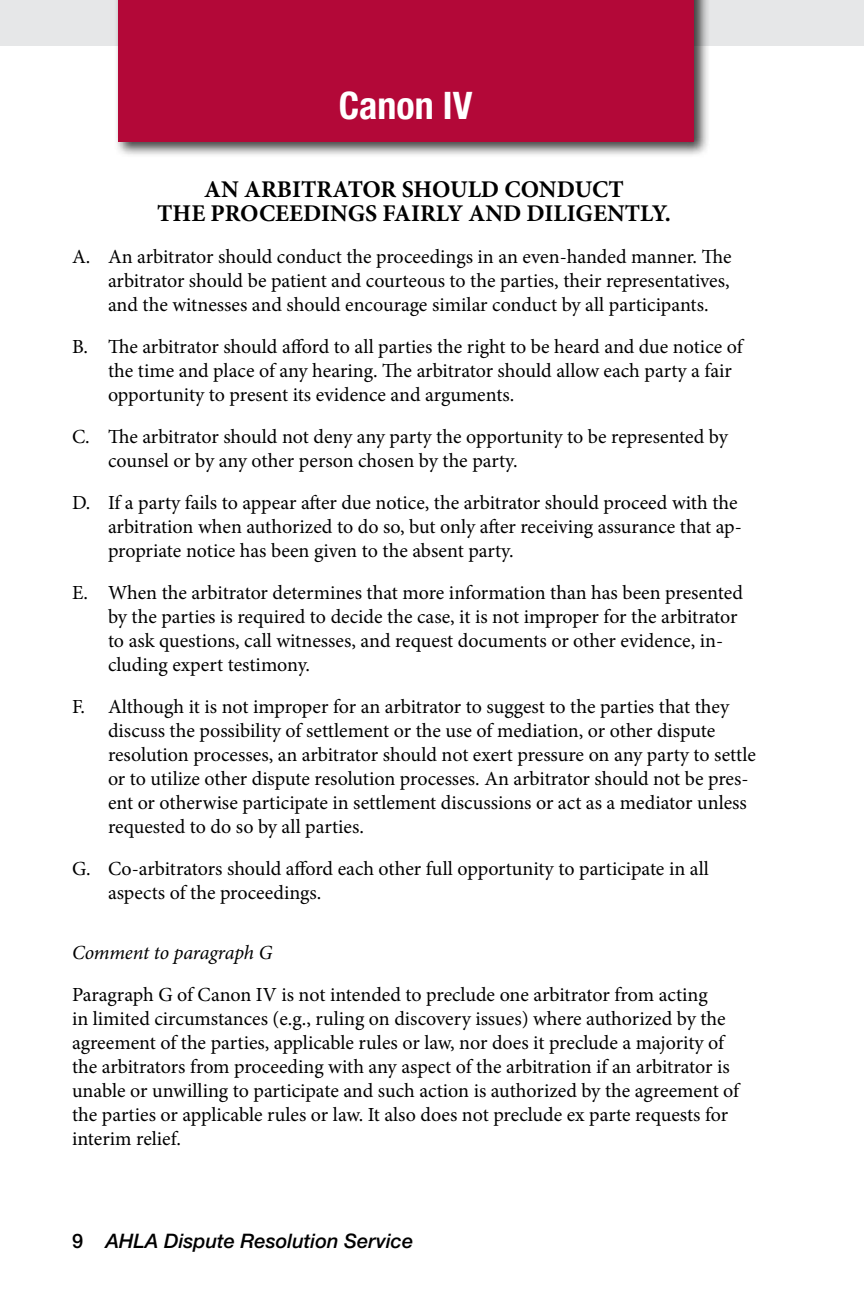
<style>
.page{position:relative;width:864px;height:1296px;background:#fff}
.page>*{position:absolute;margin:0;border:0;box-sizing:border-box;transform-origin:0 0}
.t1{font:700 condensed 38px "Helvetica Neue LT Std";color:#fff}
.t2{font:700 24px/24px "Minion Pro";color:#000;text-align:center}
.t3{font:20px/24px "Minion Pro";color:#000}
.t4{font:italic 500 20px "Helvetica Neue LT Std";color:#000}
.t5{font:italic 20px "Minion Pro";letter-spacing:-.01em;color:#000}
.s1{font-style:normal}
</style>
<div class="page">
<div style="left:0;top:0;width:864px;height:45px;background:#e6e7e8"></div>
<div style="left:114px;top:0;width:596px;height:158px;background:#000;opacity:.75"></div>
<div style="left:118px;top:0;width:576px;height:141px;background:#b30838"></div>
<h1 class="t1" style="left:339px;top:82px;width:135px">Canon IV</h1>
<p class="t2" style="left:157px;top:177px;width:515px">AN ARBITRATOR SHOULD CONDUCT<br>THE PROCEEDINGS FAIRLY AND DILIGENTLY.</p>
<p class="t3" style="left:108px;top:245px;width:625px;text-align:justify;text-indent:-36px">A. An arbitrator should conduct the proceedings in an even-handed manner. The arbitrator should be patient and courteous to the parties, their representatives, and the witnesses and should encourage similar conduct by all participants.</p>
<p class="t3" style="left:108px;top:335px;width:636px;text-indent:-36px">B. The arbitrator should afford to all parties the right to be heard and due notice of the time and place of any hearing. The arbitrator should allow each party a fair opportunity to present its evidence and arguments.</p>
<p class="t3" style="left:108px;top:425px;width:622px;text-indent:-36px">C. The arbitrator should not deny any party the opportunity to be represented by counsel or by any other person chosen by the party.</p>
<p class="t3" style="left:108px;top:491px;width:635px;text-indent:-36px">D. If a party fails to appear after due notice, the arbitrator should proceed with the arbitration when authorized to do so, but only after receiving assurance that ap&shy;propriate notice has been given to the absent party.</p>
<p class="t3" style="left:108px;top:581px;width:636px;text-indent:-36px">E. When the arbitrator determines that more information than has been presented by the parties is required to decide the case, it is not improper for the arbitrator to ask questions, call witnesses, and request documents or other evidence, in&shy;cluding expert testimony.</p>
<p class="t3" style="left:108px;top:695px;width:649px;text-indent:-36px">F. Although it is not improper for an arbitrator to suggest to the parties that they discuss the possibility of settlement or the use of mediation, or other dispute resolution processes, an arbitrator should not exert pressure on any party to settle or to utilize other dispute resolution processes. An arbitrator should not be pres&shy;ent or otherwise participate in settlement discussions or act as a mediator unless requested to do so by all parties.</p>
<p class="t3" style="left:108px;top:857px;width:602px;text-indent:-36px">G. Co-arbitrators should afford each other full opportunity to participate in all aspects of the proceedings.</p>
<p class="t5" style="left:72px;top:939px;width:202px">Comment to paragraph G</p>
<p class="t3" style="left:72px;top:983px;width:669px">Paragraph G of Canon IV is not intended to preclude one arbitrator from acting<br>in limited circumstances (e.g., ruling on discovery issues) where authorized by the agreement of the parties, applicable rules or law, nor does it preclude a majority of the arbitrators from proceeding with any aspect of the arbitration if an arbitrator is unable or unwilling to participate and such action is authorized by the agreement of the parties or applicable rules or law. It also does not preclude ex parte requests for interim relief.</p>
<p class="t4" style="left:72px;top:1229px;width:343px"><span class="s1">9</span> AHLA Dispute Resolution Service</p>
</div>
